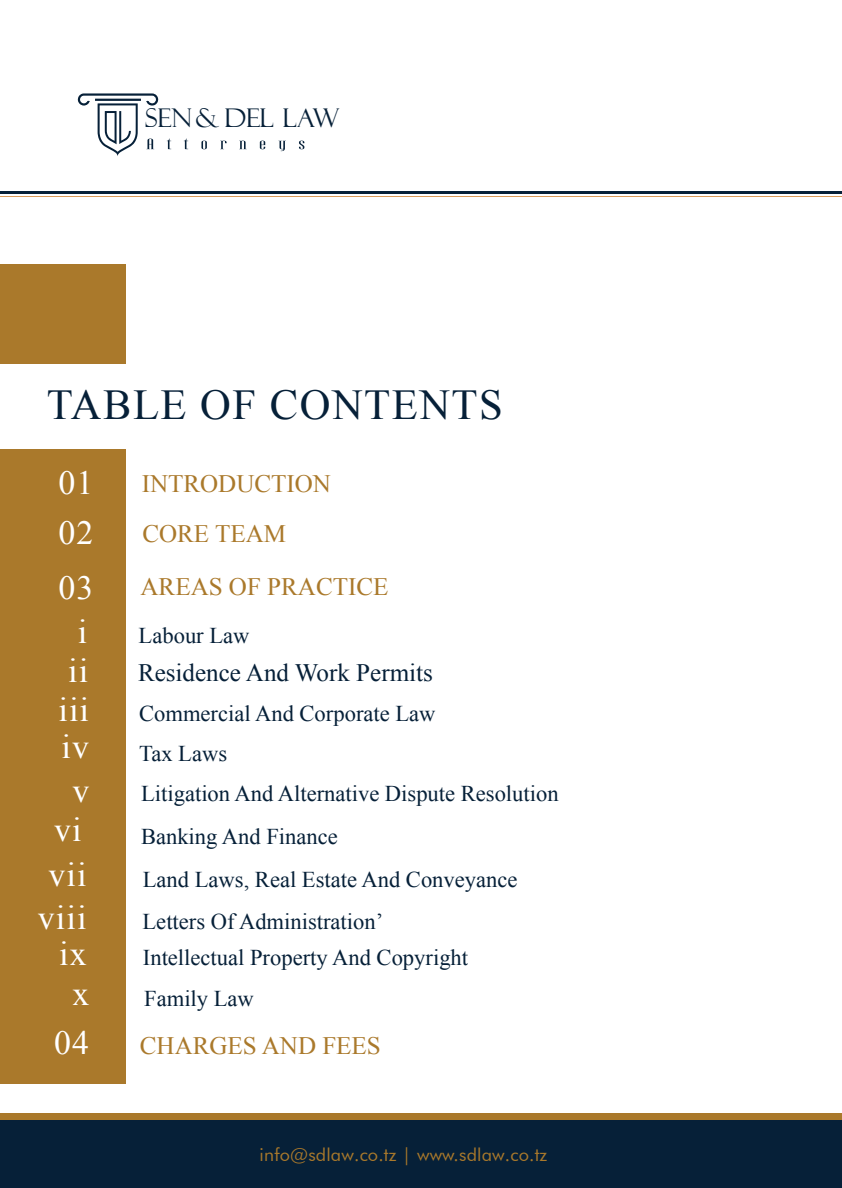
<style>
.page{position:relative;width:842px;height:1188px;background:#fff}
.page>*{position:absolute;margin:0;border:0;box-sizing:border-box;transform-origin:0 0}
.t1{font:42.6px "Times New Roman";letter-spacing:.035em;color:#062038}
.t2{font:33.9px/38.4px "Times New Roman";letter-spacing:.035em;color:#fff;text-align:center}
.t3{font:25.8px "Felix Titling";color:#062038}
.t4{font:25.05px/53.2px "Times New Roman";color:#aa792b}
.t5{font:25.05px "Times New Roman";color:#062038}
.t6{font:22.5px/42.5px "Times New Roman";color:#062038}
.t7{font:18px "Futura BT";letter-spacing:.01em;color:#aa792b}
</style>
<div class="page">
<svg style="left:167px;top:139px;width:4px;height:10px"></svg>
<svg style="left:184px;top:139px;width:4px;height:10px"></svg>
<svg style="left:201px;top:141px;width:6px;height:8px"></svg>
<svg style="left:220px;top:141px;width:6px;height:8px"></svg>
<svg style="left:239px;top:141px;width:8px;height:8px"></svg>
<svg style="left:260px;top:141px;width:5px;height:8px"></svg>
<svg style="left:279px;top:141px;width:6px;height:10px"></svg>
<svg style="left:299px;top:141px;width:5px;height:8px"></svg>
<svg style="left:77px;top:93px;width:82px;height:63px"></svg>
<hr style="left:0;top:191px;width:841px;height:2px;background:#062038">
<div style="left:0;top:264px;width:126px;height:819px;background:#aa792b"></div>
<div style="left:0;top:364px;width:419px;height:85px;background:#fff"></div>
<svg style="left:0;top:1114px;width:841px;height:7px;background:#926c2c"></svg>
<div style="left:0;top:1121px;width:841px;height:67px;background:#062038"></div>
<p class="t3" style="left:145px;top:103px;width:196px">SEN&amp; DEL LAW</p>
<h1 class="t1" style="left:47px;top:376px;width:457px">TABLE OF CONTENTS</h1>
<h2 class="t2" style="left:58px;top:463px;width:37px">01</h2>
<p class="t4" style="left:142px;top:456px;width:191px">INTRODUCTION</p>
<h2 class="t2" style="left:58px;top:505px;width:37px;line-height:54.6px;text-align:left">02<br>03</h2>
<h2 class="t2" style="left:58px;top:612px;width:32px">i ii iii iv</h2>
<h2 class="t2" style="left:54px;top:770px;width:37px;line-height:39.5px">v vi</h2>
<h2 class="t2" style="left:38px;top:853px;width:50px;line-height:43.2px">vii viii</h2>
<h2 class="t2" style="left:59px;top:933px;width:32px;line-height:40px">ix x</h2>
<h2 class="t2" style="left:54px;top:1023px;width:37px">04</h2>
<p class="t4" style="left:140px;top:507px;width:249px">CORE TEAM<br>AREAS OF PRACTICE</p>
<p class="t6" style="left:139px;top:614px;width:112px">Labour Law</p>
<p class="t5" style="left:138px;top:656px;width:296px">Residence And Work Permits</p>
<p class="t6" style="left:139px;top:692px;width:298px">Commercial And Corporate Law</p>
<p class="t6" style="left:139px;top:731px;width:89px">Tax Laws</p>
<p class="t6" style="left:141px;top:772px;width:419px">Litigation And Alternative Dispute Resolution</p>
<p class="t6" style="left:141px;top:815px;width:198px">Banking And Finance</p>
<p class="t6" style="left:142px;top:858px;width:376px">Land Laws, Real Estate And Conveyance<br>Letters Of Administration’</p>
<p class="t6" style="left:143px;top:936px;width:327px">Intellectual Property And Copyright</p>
<p class="t6" style="left:144px;top:977px;width:111px">Family Law</p>
<p class="t4" style="left:140px;top:1019px;width:242px">CHARGES AND FEES</p>
<p class="t7" style="left:259px;top:1144px;width:289px">info@sdlaw.co.tz | www.sdlaw.co.tz</p>
</div>
